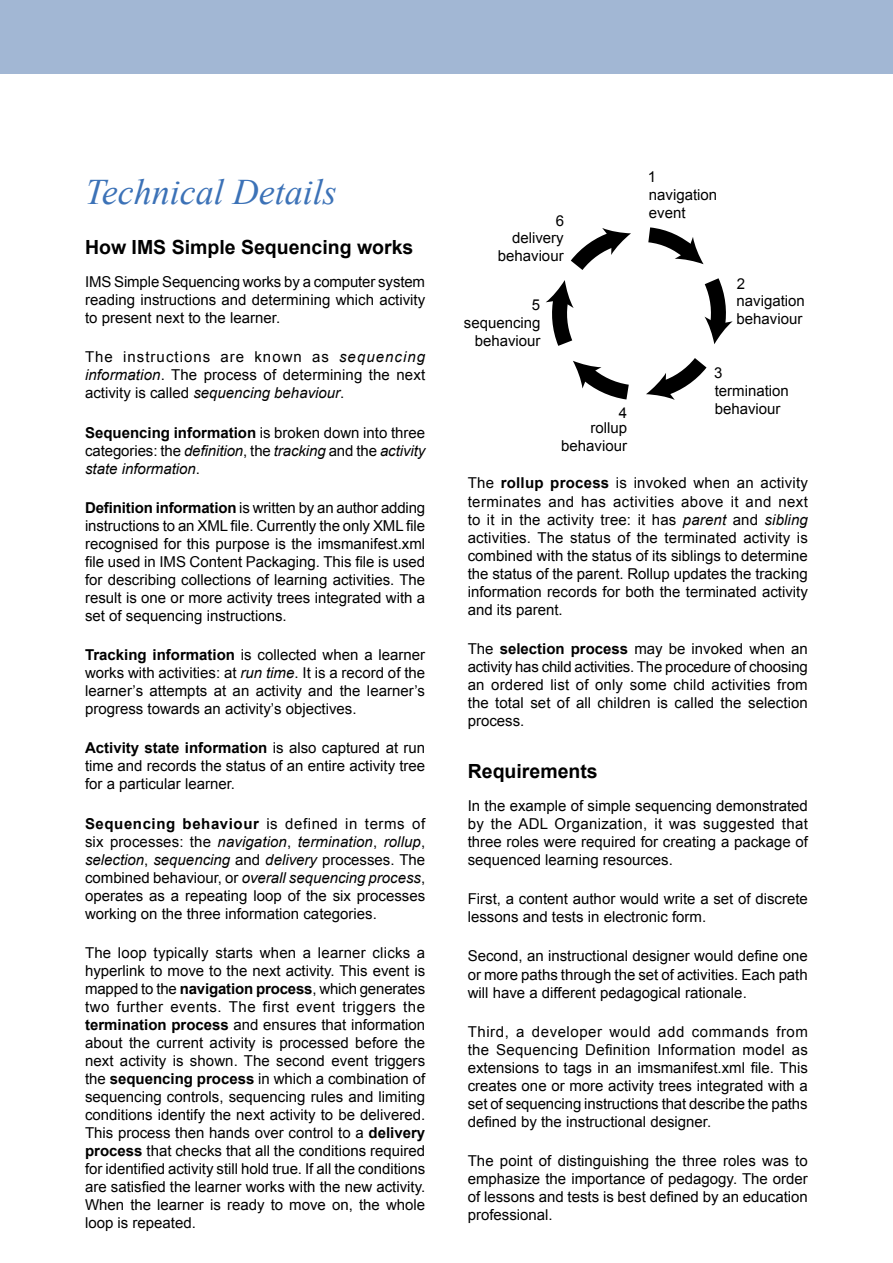
<style>
.page{position:relative;width:893px;height:1263px;background:#fff}
.page>*{position:absolute;margin:0;border:0;box-sizing:border-box;transform-origin:0 0}
.t1{font:italic 36px "Times New Roman";color:#3c72b7}
.t2{font:700 19.5px "Arial";color:#000}
.t3{font:15px/18px "Arial";color:#000;text-align:justify}
.s1{font-style:italic}
.s2{font-weight:700}
</style>
<div class="page">
<div style="left:0;top:0;width:893px;height:74px;background:#a2b7d4"></div>
<svg style="left:546px;top:227px;width:187px;height:173px"></svg>
<h1 class="t1" style="left:85px;top:167px;width:253px">Technical Details</h1>
<h2 class="t2" style="left:85px;top:234px;width:330px">How IMS Simple Sequencing works</h2>
<p class="t3" style="left:85px;top:273px;width:342px">IMS Simple Sequencing works by a computer system reading instructions and determining which activity to present next to the learner.</p>
<p class="t3" style="left:85px;top:348px;width:342px">The instructions are known as <span class="s1">sequencing information</span>. The process of determining the next activity is called <span class="s1">sequencing behaviour</span>.</p>
<p class="t3" style="left:85px;top:423px;width:342px"><span class="s2">Sequencing information</span> is broken down into three categories: the <span class="s1">definition</span>, the <span class="s1">tracking</span> and the <span class="s1">activity state information</span>.</p>
<p class="t3" style="left:85px;top:499px;width:342px"><span class="s2">Definition information</span> is written by an author adding instructions to an XML file. Currently the only XML file recognised for this purpose is the imsmanifest.xml file used in IMS Content Packaging. This file is used for describing collections of learning activities. The result is one or more activity trees integrated with a set of sequencing instructions.</p>
<p class="t3" style="left:85px;top:646px;width:342px"><span class="s2">Tracking information</span> is collected when a learner works with activities: at <span class="s1">run time</span>. It is a record of the learner’s attempts at an activity and the learner’s progress towards an activity’s objectives.</p>
<p class="t3" style="left:85px;top:739px;width:342px"><span class="s2">Activity state information</span> is also captured at run time and records the status of an entire activity tree for a particular learner.</p>
<p class="t3" style="left:85px;top:814px;width:342px"><span class="s2">Sequencing behaviour</span> is defined in terms of six processes: the <span class="s1">navigation</span>, <span class="s1">termination</span>, <span class="s1">rollup</span>, <span class="s1">selection</span>, <span class="s1">sequencing</span> and <span class="s1">delivery</span> processes. The combined behaviour, or <span class="s1">overall sequencing process</span>, operates as a repeating loop of the six processes working on the three information categories.</p>
<p class="t3" style="left:85px;top:944px;width:342px">The loop typically starts when a learner clicks a hyperlink to move to the next activity. This event is mapped to the <span class="s2">navigation process</span>, which generates two further events. The first event triggers the <span class="s2">termination process</span> and ensures that information about the current activity is processed before the next activity is shown. The second event triggers the <span class="s2">sequencing process</span> in which a combination of sequencing controls, sequencing rules and limiting conditions identify the next activity to be delivered.<br>This process then hands over control to a <span class="s2">delivery process</span> that checks that all the conditions required for identified activity still hold true. If all the conditions are satisfied the learner works with the new activity.<br>When the learner is ready to move on, the whole loop is repeated.</p>
<p class="t3" style="left:556px;top:212px;width:10px">6</p>
<p class="t3" style="left:498px;top:229px;width:67px;text-align:right">delivery behaviour</p>
<p class="t3" style="left:532px;top:296px;width:10px">5</p>
<p class="t3" style="left:464px;top:314px;width:78px;text-align:right">sequencing behaviour</p>
<p class="t3" style="left:619px;top:403px;width:10px">4</p>
<p class="t3" style="left:561px;top:418px;width:67px;text-align:right">rollup behaviour</p>
<p class="t3" style="left:648px;top:168px;width:10px">1</p>
<p class="t3" style="left:649px;top:186px;width:70px">navigation event</p>
<p class="t3" style="left:737px;top:275px;width:10px">2</p>
<p class="t3" style="left:736px;top:292px;width:70px">navigation behaviour</p>
<p class="t3" style="left:714px;top:364px;width:10px">3</p>
<p class="t3" style="left:715px;top:381px;width:76px">termination behaviour</p>
<p class="t3" style="left:468px;top:474px;width:342px">The <span class="s2">rollup process</span> is invoked when an activity terminates and has activities above it and next to it in the activity tree: it has <span class="s1">parent</span> and <span class="s1">sibling </span>activities. The status of the terminated activity is combined with the status of its siblings to determine the status of the parent. Rollup updates the tracking information records for both the terminated activity and its parent.</p>
<p class="t3" style="left:468px;top:640px;width:342px">The <span class="s2">selection process</span> may be invoked when an activity has child activities. The procedure of choosing an ordered list of only some child activities from the total set of all children is called the selection process.</p>
<h2 class="t2" style="left:468px;top:758px;width:132px">Requirements</h2>
<p class="t3" style="left:468px;top:797px;width:342px">In the example of simple sequencing demonstrated by the ADL Organization, it was suggested that three roles were required for creating a package of sequenced learning resources.</p>
<p class="t3" style="left:468px;top:890px;width:342px">First, a content author would write a set of discrete lessons and tests in electronic form.</p>
<p class="t3" style="left:468px;top:947px;width:342px">Second, an instructional designer would define one or more paths through the set of activities. Each path will have a different pedagogical rationale.</p>
<p class="t3" style="left:468px;top:1023px;width:342px">Third, a developer would add commands from the Sequencing Definition Information model as extensions to tags in an imsmanifest.xml file. This creates one or more activity trees integrated with a set of sequencing instructions that describe the paths defined by the instructional designer.</p>
<p class="t3" style="left:468px;top:1152px;width:342px">The point of distinguishing the three roles was to emphasize the importance of pedagogy. The order of lessons and tests is best defined by an education professional.</p>
</div>
